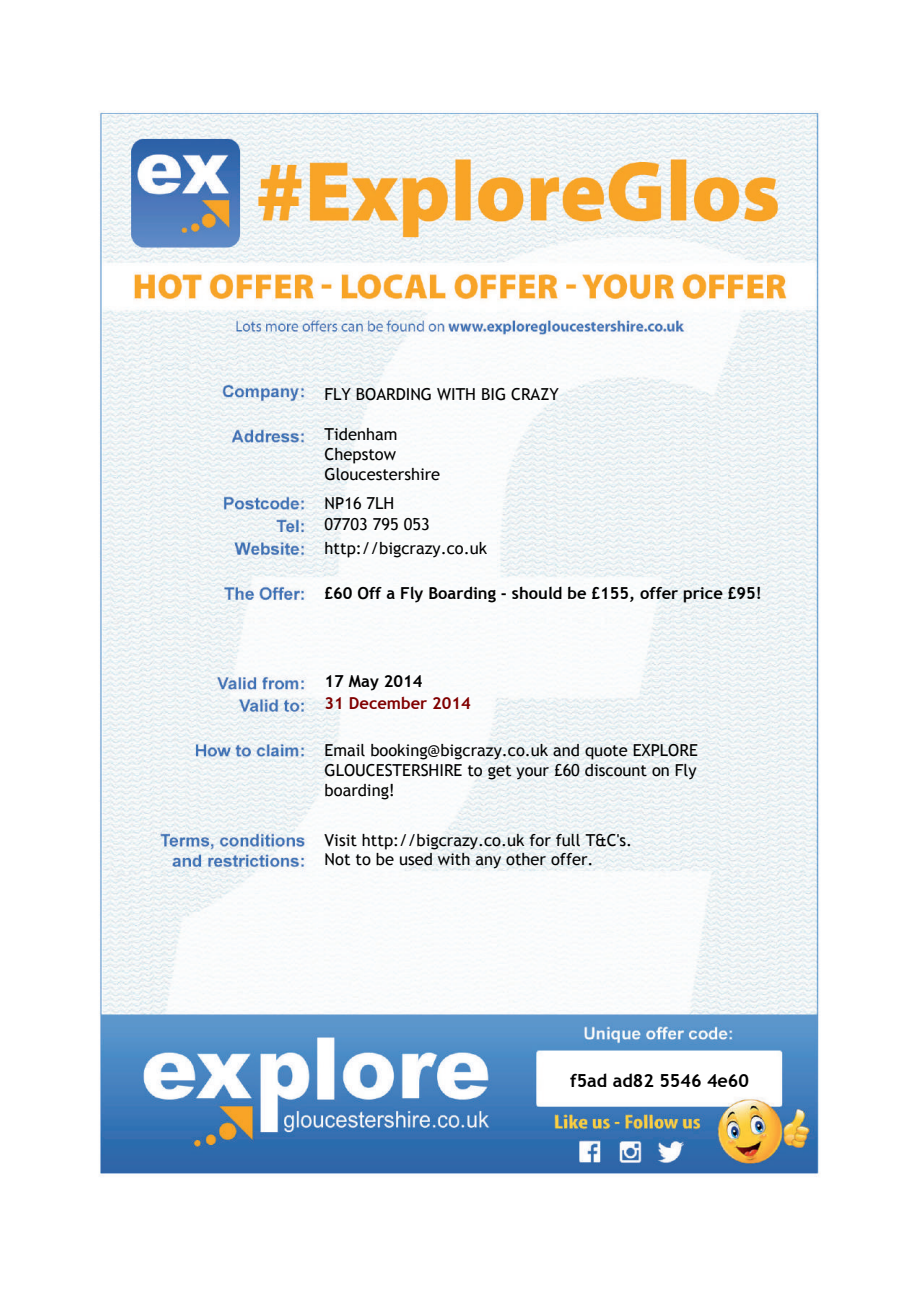
<style>
.page{position:relative;width:919px;height:1289px;background:#fff}
.page>*{position:absolute;margin:0;border:0;box-sizing:border-box;transform-origin:0 0}
.t1{font:700 18px "Trebuchet MS";color:#000}
.t2{font:16.5px/20px "Trebuchet MS";color:#000}
.t3{font:700 16.5px "Trebuchet MS";color:#000}
.t4{font:700 16.5px "Trebuchet MS";color:#800000}
</style>
<div class="page">
<img style="left:99px;top:110px;width:721px;height:1067px">
<p class="t2" style="left:324px;top:384px;width:236px">FLY BOARDING WITH BIG CRAZY</p>
<p class="t2" style="left:324px;top:424px;width:117px">Tidenham<br>Chepstow<br>Gloucestershire</p>
<p class="t2" style="left:324px;top:492px;width:107px;line-height:21.6px">NP16 7LH<br>07703 795 053</p>
<p class="t2" style="left:324px;top:538px;width:164px">http://bigcrazy.co.uk</p>
<p class="t3" style="left:324px;top:583px;width:438px">£60 Off a Fly Boarding - should be £155, offer price £95!</p>
<p class="t3" style="left:324px;top:671px;width:99px">17 May 2014</p>
<p class="t4" style="left:324px;top:693px;width:148px">31 December 2014</p>
<p class="t2" style="left:324px;top:740px;width:375px;text-align:justify">Email booking@bigcrazy.co.uk and quote EXPLORE GLOUCESTERSHIRE to get your £60 discount on Fly boarding!</p>
<p class="t2" style="left:324px;top:830px;width:309px">Visit http://bigcrazy.co.uk for full T&amp;C's.<br>Not to be used with any other offer.</p>
<p class="t1" style="left:570px;top:1069px;width:180px">f5ad ad82 5546 4e60</p>
</div>
